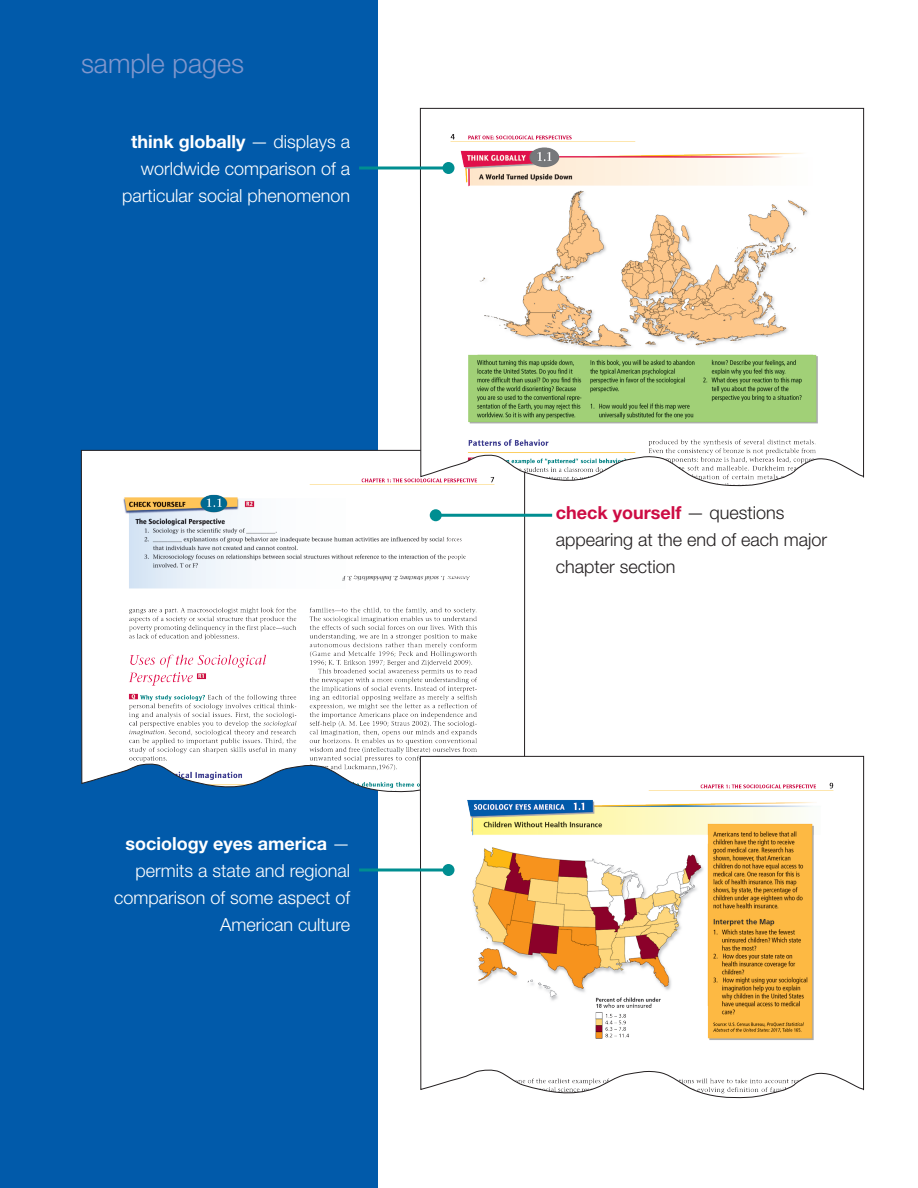
<style>
.page{position:relative;width:918px;height:1188px;background:#fff}
.page>*{position:absolute;margin:0;border:0;box-sizing:border-box;transform-origin:0 0}
.t1{font:300 27px "Helvetica Neue LT Std";color:#8197cd}
.t2{font:300 18px/27px "Helvetica Neue LT Std";color:#fff;text-align:right}
.t3{font:300 18px/27px "Helvetica Neue LT Std";color:#231f20}
.s1{font-weight:700}
.s2{font-weight:700;color:#cd0c44}
</style>
<div class="page">
<div style="left:0;top:0;width:378px;height:1188px;background:#015aaa"></div>
<svg style="left:81px;top:450px;width:444px;height:342px"></svg>
<svg style="left:420px;top:756px;width:444px;height:342px"></svg>
<svg style="left:420px;top:108px;width:444px;height:378px"></svg>
<svg style="left:359px;top:166px;width:83px;height:4px"></svg>
<div style="left:442px;top:162px;width:12px;height:12px;background:#008e91;border-radius:50%"></div>
<hr style="left:436px;top:514px;width:116px;height:3px;background:#008e91">
<div style="left:430px;top:509px;width:12px;height:12px;background:#008e91;border-radius:50%"></div>
<svg style="left:359px;top:868px;width:83px;height:4px"></svg>
<div style="left:442px;top:864px;width:12px;height:12px;background:#008e91;border-radius:50%"></div>
<h1 class="t1" style="left:81px;top:47px;width:165px">sample pages</h1>
<p class="t2" style="left:122px;top:128px;width:230px"><span class="s1">think globally</span> — displays a worldwide comparison of a particular social phenomenon</p>
<p class="t2" style="left:114px;top:830px;width:238px"><span class="s1">sociology eyes america</span> — permits a state and regional comparison of some aspect of<br>American culture</p>
<p class="t3" style="left:556px;top:499px;width:273px"><span class="s2">check yourself</span> — questions appearing at the end of each major chapter section</p>
</div>
